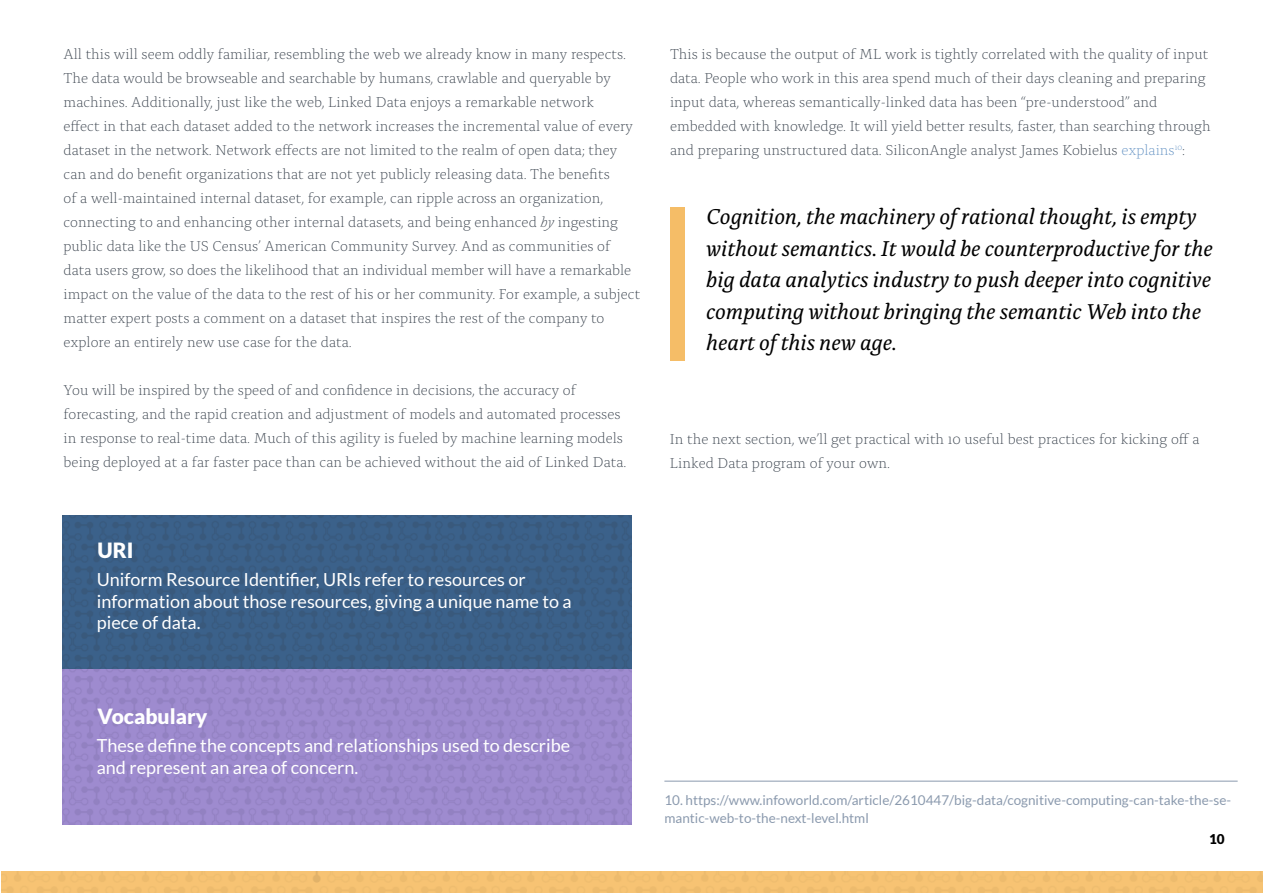
<style>
.page{position:relative;width:1263px;height:893px;background:#fff}
.page>*{position:absolute;margin:0;border:0;box-sizing:border-box;transform-origin:0 0}
.t1{font:italic 22.5px/31.5px "Alda OTCEV";color:#000}
.t2{font:900 21px "Lato";color:#fff}
.t3{font:18px/21.6px "Lato";color:#fff}
.t4{font:300 15px/24px "Alda OTCEV";color:#353e49}
.t5{font:13.5px/18px "Lato";color:#8b9aae}
.t6{font:900 13.5px "Lato";color:#000}
.s1{font-style:italic}
.s2{color:#6190c2}
</style>
<div class="page">
<img style="left:63px;top:516px;width:568px;height:154px">
<div style="left:63px;top:670px;width:568px;height:155px;background:linear-gradient(to right,#9b88cb,#9b88cb)"></div>
<hr style="left:664px;top:781px;width:574px;height:1px;background:#8b9aae">
<div style="left:670px;top:207px;width:14px;height:153px;background:#f5bd67"></div>
<img style="left:2px;top:871px;width:1261px;height:22px">
<p class="t4" style="left:64px;top:41px;width:578px">All this will seem oddly familiar, resembling the web we already know in many respects.<br>The data would be browseable and searchable by humans, crawlable and queryable by machines. Additionally, just like the web, Linked Data enjoys a remarkable network<br>effect in that each dataset added to the network increases the incremental value of every dataset in the network. Network effects are not limited to the realm of open data; they can and do benefit organizations that are not yet publicly releasing data. The benefits<br>of a well-maintained internal dataset, for example, can ripple across an organization, connecting to and enhancing other internal datasets, and being enhanced <span class="s1">by</span> ingesting public data like the US Census’ American Community Survey. And as communities of data users grow, so does the likelihood that an individual member will have a remarkable impact on the value of the data to the rest of his or her community. For example, a subject matter expert posts a comment on a dataset that inspires the rest of the company to explore an entirely new use case for the data.</p>
<p class="t4" style="left:64px;top:377px;width:564px">You will be inspired by the speed of and confidence in decisions, the accuracy of forecasting, and the rapid creation and adjustment of models and automated processes in response to real-time data. Much of this agility is fueled by machine learning models being deployed at a far faster pace than can be achieved without the aid of Linked Data.</p>
<h2 class="t2" style="left:98px;top:538px;width:37px">URI</h2>
<p class="t3" style="left:97px;top:569px;width:476px">Uniform Resource Identifier, URIs refer to resources or information about those resources, giving a unique name to a piece of data.</p>
<p class="t4" style="left:670px;top:41px;width:542px">This is because the output of ML work is tightly correlated with the quality of input data. People who work in this area spend much of their days cleaning and preparing input data, whereas semantically-linked data has been “pre-understood” and embedded with knowledge. It will yield better results, faster, than searching through and preparing unstructured data. SiliconAngle analyst James Kobielus <span class="s2">explains</span><sup>10</sup>:</p>
<p class="t1" style="left:706px;top:199px;width:508px">Cognition, the machinery of rational thought, is empty without semantics. It would be counterproductive for the big data analytics industry to push deeper into cognitive computing without bringing the semantic Web into the heart of this new age.</p>
<p class="t4" style="left:670px;top:426px;width:531px">In the next section, we’ll get practical with 10 useful best practices for kicking off a<br>Linked Data program of your own.</p>
<h2 class="t2" style="left:98px;top:704px;width:111px">Vocabulary</h2>
<p class="t3" style="left:97px;top:735px;width:475px">These define the concepts and relationships used to describe and represent an area of concern.</p>
<p class="t5" style="left:664px;top:791px;width:568px">10. https://www.infoworld.com/article/2610447/big-data/cognitive-computing-can-take-the-se&shy;mantic-web-to-the-next-level.html</p>
<p class="t6" style="left:1209px;top:831px;width:17px">10</p>
</div>
